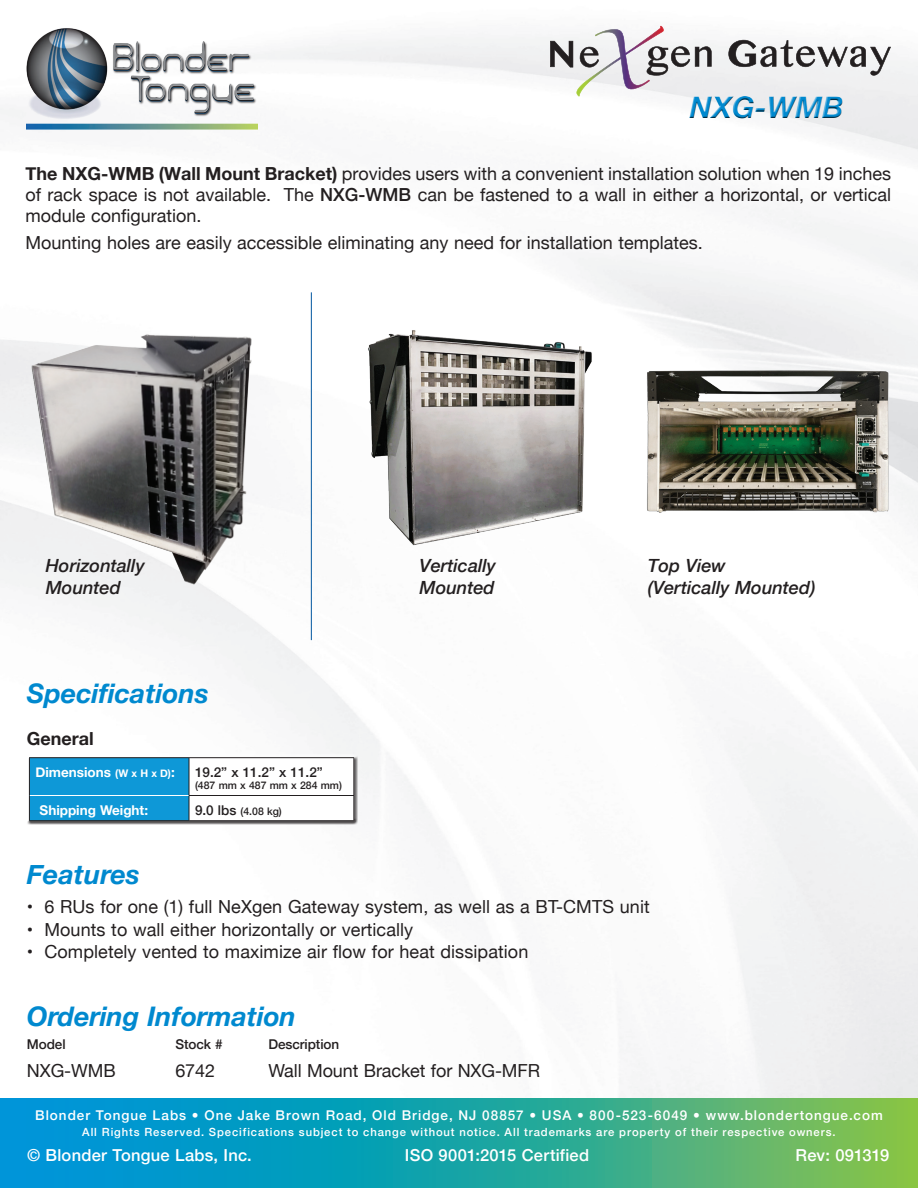
<style>
.page{position:relative;width:918px;height:1188px;background:#fff}
.page>*{position:absolute;margin:0;border:0;box-sizing:border-box;transform-origin:0 0}
.t1{font:italic 700 30px "Helvetica Neue";color:#0089cf}
.t2{font:italic 700 27px "Helvetica Neue";color:#0089cf}
.t3{font:italic 500 18.15px/21.8px "Helvetica Neue";color:#231f20}
.t4{font:18px/21px "Helvetica Neue";color:#231f20;text-align:justify}
.t5{font:700 18px "Helvetica Neue";color:#231f20}
.t6{font:500 16.5px "Helvetica Neue";letter-spacing:.015em;color:#fff}
.t7{font:500 13.5px "Helvetica Neue";letter-spacing:.075em;color:#fff}
.t8{font:500 13.5px "Helvetica Neue";letter-spacing:-.005em;color:#231f20}
.t9{font:700 13.5px "Helvetica Neue";color:#fff}
.t10{font:500 11.25px "Helvetica Neue";letter-spacing:.08em;color:#fff}
.t11{font:500 10.5px "Helvetica Neue";color:#231f20}
.s1{font-weight:700}
.s2{font-weight:500}
.s3{font-size:10.5px}
.s4{font-size:13.5px}
</style>
<div class="page">
<img style="left:0;top:25px;width:918px;height:1073px">
<img style="left:27px;top:26px;width:230px;height:105px">
<img style="left:27px;top:320px;width:230px;height:275px">
<img style="left:364px;top:325px;width:232px;height:228px">
<img style="left:643px;top:367px;width:249px;height:148px">
<hr style="left:311px;top:292px;width:1px;height:348px;background:#01569f">
<div style="left:26px;top:755px;width:332px;height:70px;background:#231f20;opacity:.75"></div>
<div style="left:189px;top:758px;width:165px;height:38px;background:#fff"></div>
<div style="left:189px;top:796px;width:165px;height:25px;background:#fff"></div>
<hr style="left:189px;top:795px;width:165px;height:1px;background:#231f20">
<hr style="left:29px;top:757px;width:160px;height:1px;background:#231f20">
<hr style="left:189px;top:757px;width:165px;height:1px;background:#231f20">
<hr style="left:353px;top:758px;width:1px;height:37px;background:#231f20">
<div style="left:29px;top:758px;width:161px;height:62px;background:#0e98d7"></div>
<svg style="left:353px;top:796px;width:1px;height:24px"></svg>
<hr style="left:29px;top:820px;width:160px;height:1px;background:#231f20">
<hr style="left:189px;top:820px;width:165px;height:1px;background:#231f20">
<svg style="left:0;top:1098px;width:918px;height:90px;background:#29a69e"></svg>
<svg style="left:728px;top:40px;width:163px;height:36px"></svg>
<svg style="left:550px;top:26px;width:162px;height:70px"></svg>
<div style="left:688px;top:94px;width:156px;height:23px;background:#ececee"></div>
<div style="left:688px;top:96px;width:156px;height:23px;background:#231f20;opacity:.75"></div>
<h1 class="t1" style="left:690px;top:83px;width:156px">NXG-WMB</h1>
<p class="t4" style="left:26px;top:164px;width:867px"><span class="s1">The NXG-WMB (Wall Mount Bracket)</span> provides users with a convenient installation solution when 19 inches of rack space is not available. The <span class="s2">NXG-WMB</span> can be fastened to a wall in either a horizontal, or vertical module configuration.</p>
<p class="t4" style="left:26px;top:233px;width:679px">Mounting holes are easily accessible eliminating any need for installation templates.</p>
<p class="t3" style="left:46px;top:553px;width:101px">Horizontally<br>Mounted</p>
<p class="t3" style="left:420px;top:553px;width:78px">Vertically<br>Mounted</p>
<p class="t3" style="left:648px;top:553px;width:169px">Top View<br>(Vertically Mounted)</p>
<h2 class="t2" style="left:27px;top:672px;width:184px">Specifications</h2>
<p class="t5" style="left:27px;top:725px;width:68px">General</p>
<p class="t9" style="left:35px;top:761px;width:141px">Dimensions <span class="s3">(W x H x D)</span>:</p>
<p class="t8" style="left:195px;top:761px;width:129px">19.2” x 11.2” x 11.2”</p>
<p class="t11" style="left:195px;top:777px;width:148px">(487 mm x 487 mm x 284 mm)</p>
<p class="t9" style="left:40px;top:799px;width:110px">Shipping Weight:</p>
<p class="t11" style="left:195px;top:803px;width:88px"><span class="s4">9.0 lbs</span> (4.08 kg)</p>
<h2 class="t2" style="left:27px;top:853px;width:115px">Features</h2>
<p class="t4" style="left:27px;top:898px;width:624px">• 6 RUs for one (1) full NeXgen Gateway system, as well as a BT-CMTS unit</p>
<p class="t4" style="left:27px;top:920px;width:388px">• Mounts to wall either horizontally or vertically</p>
<p class="t4" style="left:27px;top:943px;width:503px">• Completely vented to maximize air flow for heat dissipation</p>
<h2 class="t2" style="left:27px;top:995px;width:271px">Ordering Information</h2>
<p class="t8" style="left:27px;top:1033px;width:40px">Model</p>
<p class="t8" style="left:175px;top:1033px;width:49px">Stock #</p>
<p class="t8" style="left:268px;top:1033px;width:72px">Description</p>
<p class="t4" style="left:27px;top:1062px;width:90px">NXG-WMB</p>
<p class="t4" style="left:175px;top:1062px;width:41px">6742</p>
<p class="t4" style="left:268px;top:1062px;width:273px">Wall Mount Bracket for NXG-MFR</p>
<p class="t7" style="left:35px;top:1104px;width:849px">Blonder Tongue Labs • One Jake Brown Road, Old Bridge, NJ 08857 • USA • 800-523-6049 • www.blondertongue.com</p>
<p class="t10" style="left:82px;top:1123px;width:755px">All Rights Reserved. Specifications subject to change without notice. All trademarks are property of their respective owners.</p>
<p class="t6" style="left:27px;top:1142px;width:226px">© Blonder Tongue Labs, Inc.</p>
<p class="t6" style="left:405px;top:1142px;width:186px">ISO 9001:2015 Certified</p>
<p class="t6" style="left:796px;top:1142px;width:95px">Rev: 091319</p>
</div>
